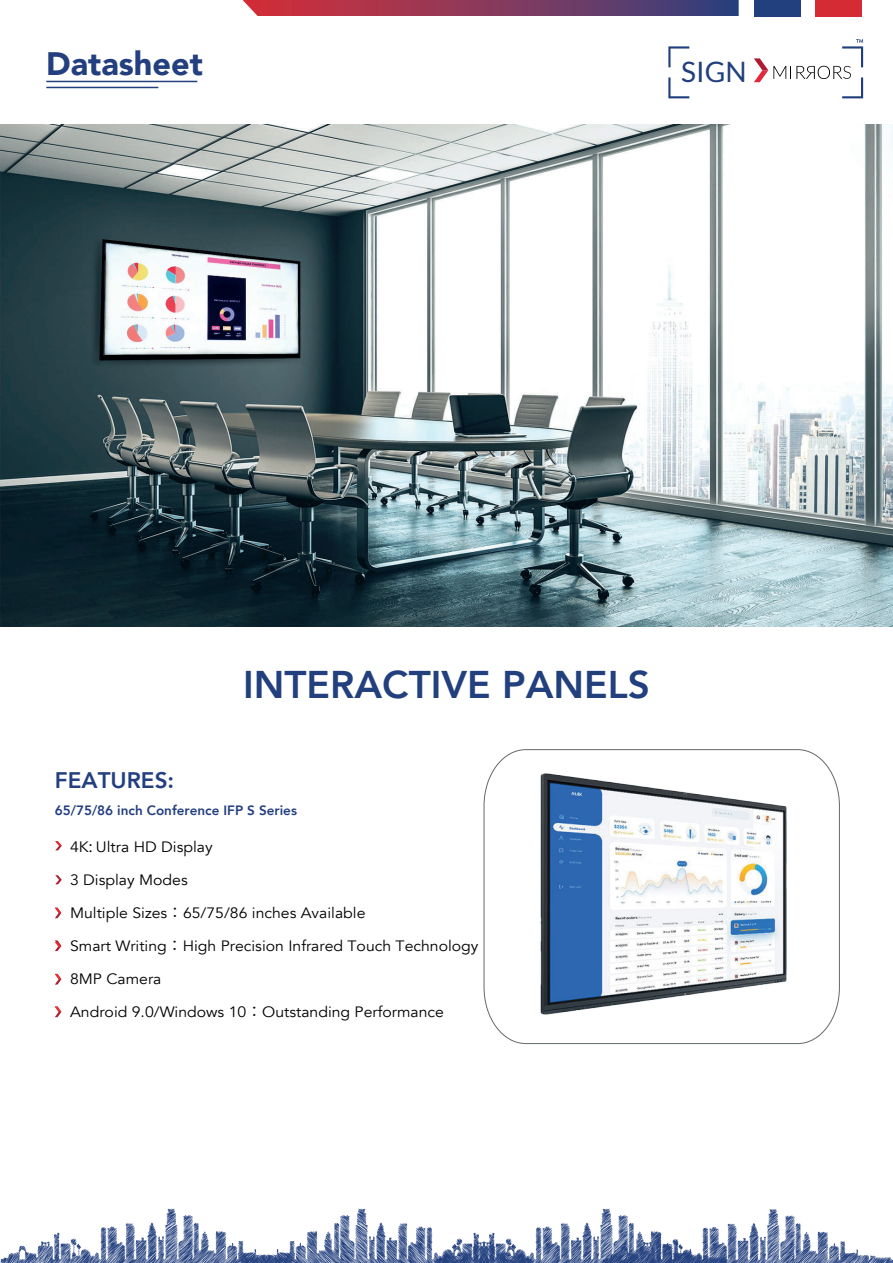
<style>
.page{position:relative;width:893px;height:1263px;background:#fff}
.page>*{position:absolute;margin:0;border:0;box-sizing:border-box;transform-origin:0 0}
.t1{font:800 38.55px "Avenir";color:#223f7e}
.t2{font:900 32.4px "Avenir";color:#233f7f}
.t3{font:28.2px "Lato";color:#1f3f7d}
.t4{font:800 22.5px "Avenir";color:#233f7f}
.t5{font:15px "Avenir";color:#000002;scale:1.05 1}
.t6{font:800 13.5px "Avenir";color:#233f7f}
.s1{font-family:"Koz Go Pr 6 N"}
</style>
<div class="page">
<img style="left:0;top:124px;width:893px;height:502px">
<svg style="left:243px;top:0;width:496px;height:16px;background:#853b5e"></svg>
<svg style="left:55px;top:875px;width:7px;height:9px"></svg>
<svg style="left:55px;top:841px;width:7px;height:9px"></svg>
<svg style="left:55px;top:908px;width:6px;height:10px"></svg>
<svg style="left:55px;top:940px;width:6px;height:11px"></svg>
<svg style="left:55px;top:974px;width:6px;height:10px"></svg>
<svg style="left:55px;top:1006px;width:6px;height:11px"></svg>
<svg style="left:0;top:1208px;width:893px;height:55px"></svg>
<div style="left:754px;top:0;width:46px;height:16px;background:#223f7e"></div>
<div style="left:816px;top:0;width:46px;height:16px;background:#d42b35"></div>
<hr style="left:46px;top:81px;width:151px;height:1px;background:#223f7e">
<hr style="left:46px;top:87px;width:112px;height:1px;background:#223f7e">
<svg style="left:668px;top:46px;width:21px;height:21px"></svg>
<svg style="left:668px;top:77px;width:21px;height:21px"></svg>
<svg style="left:754px;top:39px;width:109px;height:59px"></svg>
<svg style="left:483px;top:757px;width:357px;height:279px"></svg>
<img style="left:504px;top:749px;width:315px;height:296px">
<h2 class="t2" style="left:46px;top:36px;width:158px">Datasheet</h2>
<h3 class="t3" style="left:681px;top:56px;width:67px">SIGN</h3>
<h3 class="t4" style="left:55px;top:762px;width:121px">FEATURES:</h3>
<h1 class="t1" style="left:243px;top:654px;width:408px">INTERACTIVE PANELS</h1>
<p class="t6" style="left:55px;top:800px;width:244px">65/75/86 inch Conference IFP S Series</p>
<p class="t5" style="left:70px;top:838px;width:137px">4K<span class="s1">:</span> Ultra HD Display</p>
<p class="t5" style="left:70px;top:871px;width:114px">3 Display Modes</p>
<p class="t5" style="left:70px;top:904px;width:283px">Multiple Sizes<span class="s1">：</span>65/75/86 inches Available</p>
<p class="t5" style="left:70px;top:937px;width:390px">Smart Writing<span class="s1">：</span>High Precision Infrared Touch Technology</p>
<p class="t5" style="left:70px;top:970px;width:89px">8MP Camera</p>
<p class="t5" style="left:70px;top:1003px;width:358px">Android 9.0/Windows 10<span class="s1">：</span>Outstanding Performance</p>
</div>
